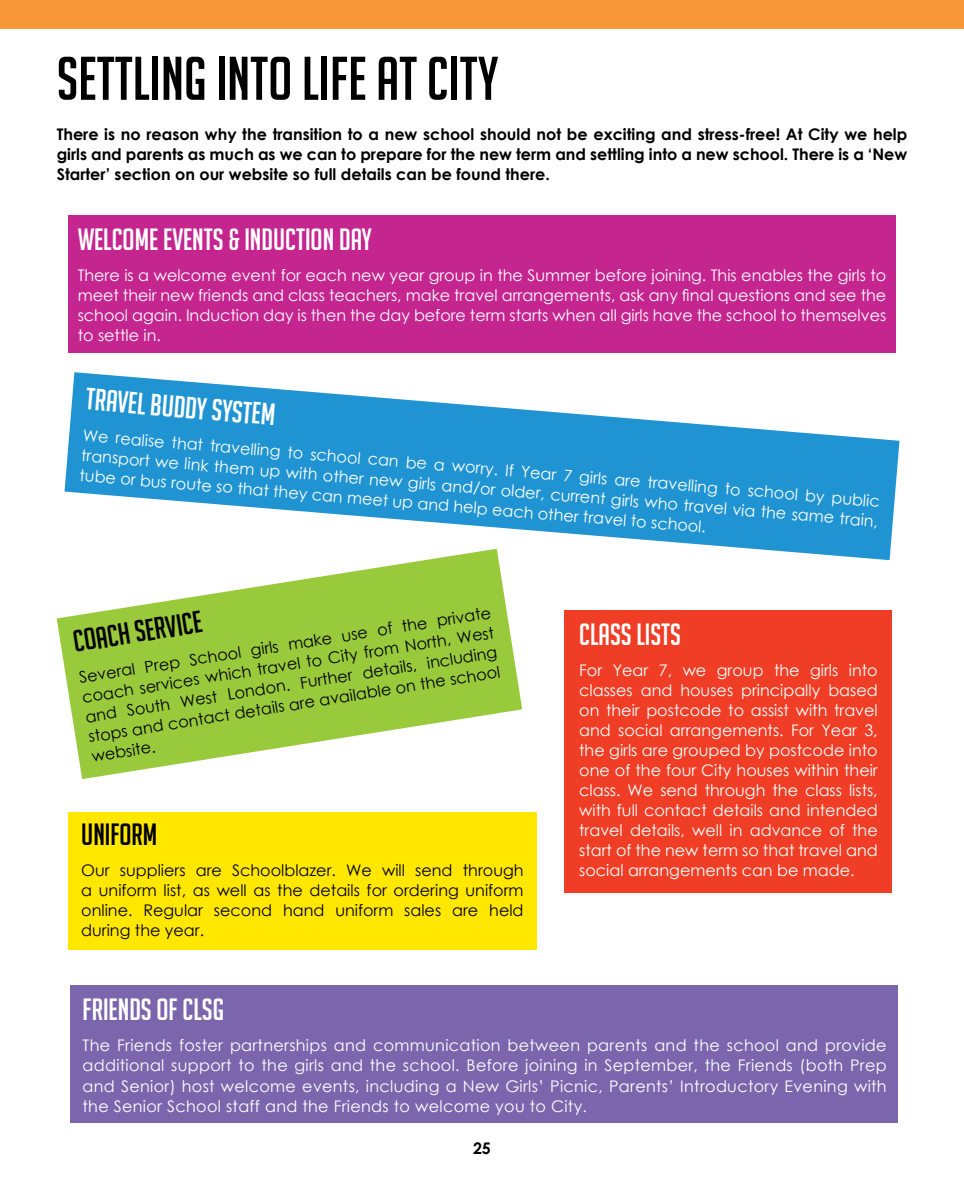
<style>
.page{position:relative;width:964px;height:1191px;background:#fff}
.page>*{position:absolute;margin:0;border:0;box-sizing:border-box;transform-origin:0 0}
.t1{font:60px "Big Noodle Titling";color:#000}
.t2{font:30px "Big Noodle Titling";color:#fff}
.t3{font:30px "Big Noodle Titling";color:#000}
.t4{font:16px/20px "Century Gothic";color:#fff;text-align:justify}
.t5{font:16px/20px "Century Gothic";color:#000;text-align:justify}
.t6{font:700 16px/20px "Century Gothic";color:#000;text-align:justify}
</style>
<div class="page">
<div style="left:0;top:0;width:964px;height:28px;background:#f89838"></div>
<svg style="left:57px;top:560px;width:465px;height:219px;fill:#99ca3c"></svg>
<div style="left:68px;top:215px;width:828px;height:137px;background:#c5258f"></div>
<svg style="left:64px;top:372px;width:835px;height:188px;fill:#2094d2"></svg>
<div style="left:565px;top:610px;width:327px;height:282px;background:#ef3e25"></div>
<div style="left:68px;top:812px;width:469px;height:138px;background:#ffe700"></div>
<div style="left:70px;top:985px;width:828px;height:138px;background:#7b66ad"></div>
<h1 class="t1" style="left:57px;top:46px;width:443px">SETTLING INTO LIFE AT CITY</h1>
<p class="t6" style="left:57px;top:123px;width:852px">There is no reason why the transition to a new school should not be exciting and stress-free! At City we help girls and parents as much as we can to prepare for the new term and settling into a new school. There is a ‘New Starter’ section on our website so full details can be found there.</p>
<h2 class="t2" style="left:78px;top:223px;width:296px">WELCOME EVENTS &amp; INDUCTION DAY</h2>
<p class="t4" style="left:78px;top:265px;width:810px">There is a welcome event for each new year group in the Summer before joining. This enables the girls to meet their new friends and class teachers, make travel arrangements, ask any final questions and see the school again. Induction day is then the day before term starts when all girls have the school to themselves to settle in.</p>
<h2 class="t2" style="left:87px;top:382px;width:191px;rotate:5deg">TRAVEL BUDDY SYSTEM</h2>
<p class="t4" style="left:84px;top:423px;width:801px;rotate:5deg">We realise that travelling to school can be a worry. If Year 7 girls are travelling to school by public transport we link them up with other new girls and/or older, current girls who travel via the same train, tube or bus route so that they can meet up and help each other travel to school.</p>
<p class="t5" style="left:78px;top:667px;width:418px;rotate:-9deg">Several Prep School girls make use of the private coach services which travel to City from North, West and South West London. Further details, including stops and contact details are available on the school website.</p>
<h2 class="t3" style="left:71px;top:625px;width:132px;rotate:-9deg">COACH SERVICE</h2>
<h2 class="t3" style="left:81px;top:818px;width:78px">UNIFORM</h2>
<p class="t5" style="left:81px;top:860px;width:444px">Our suppliers are Schoolblazer. We will send through a uniform list, as well as the details for ordering uniform online. Regular second hand uniform sales are held during the year.</p>
<h2 class="t2" style="left:579px;top:618px;width:103px">CLASS LISTS</h2>
<p class="t4" style="left:579px;top:660px;width:300px">For Year 7, we group the girls into classes and houses principally based on their postcode to assist with travel and social arrangements. For Year 3, the girls are grouped by postcode into one of the four City houses within their class. We send through the class lists, with full contact details and intended travel details, well in advance of the start of the new term so that travel and social arrangements can be made.</p>
<h2 class="t2" style="left:83px;top:993px;width:143px">FRIENDS OF CLSG</h2>
<p class="t4" style="left:83px;top:1035px;width:805px">The Friends foster partnerships and communication between parents and the school and provide additional support to the girls and the school. Before joining in September, the Friends (both Prep and Senior) host welcome events, including a New Girls’ Picnic, Parents’ Introductory Evening with the Senior School staff and the Friends to welcome you to City.</p>
<p class="t6" style="left:473px;top:1138px;width:19px">25</p>
</div>
